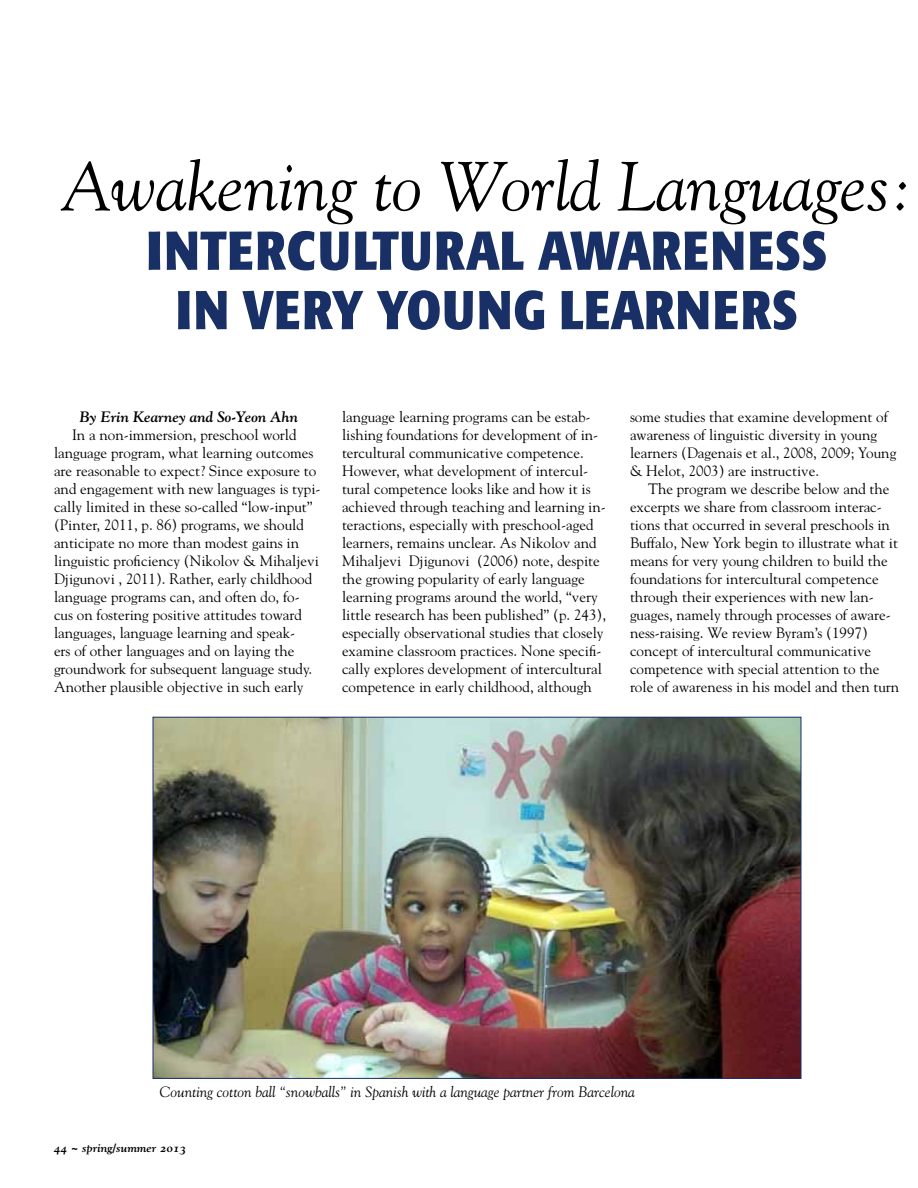
<style>
.page{position:relative;width:918px;height:1188px;background:#fff}
.page>*{position:absolute;margin:0;border:0;box-sizing:border-box;transform-origin:0 0}
.t1{font:italic 69px "Goudy";color:#000}
.t2{font:700 condensed 54px/59.4px "Formata";letter-spacing:.015em;color:#193066;text-align:center}
.t3{font:15px/18px "Goudy";color:#000}
.t4{font:italic 15px "Goudy";color:#000}
.t5{font:italic 700 15px "Goudy";color:#000}
.t6{font:12px "Goudy Bold Italic Os F";color:#000}
.s1{font-family:"Goudy Heavyface";font-style:italic}
</style>
<div class="page">
<img style="left:155px;top:719px;width:644px;height:358px">
<h1 class="t1" style="left:61px;top:145px;width:853px">Awakening to World Languages:</h1>
<h2 class="t2" style="left:147px;top:221px;width:682px">INTERCULTURAL AWARENESS<br>IN VERY YOUNG LEARNERS</h2>
<p class="t5" style="left:80px;top:407px;width:220px">By Erin Kearney and So-Yeon Ahn</p>
<p class="t3" style="left:54px;top:425px;width:268px;text-indent:18px">In a non-immersion, preschool world language program, what learning outcomes are reasonable to expect? Since exposure to and engagement with new languages is typi&shy;cally limited in these so-called “low-input” (Pinter, 2011, p. 86) programs, we should anticipate no more than modest gains in linguistic proficiency (Nikolov &amp; Mihaljevi Djigunovi , 2011). Rather, early childhood language programs can, and often do, fo&shy;cus on fostering positive attitudes toward languages, language learning and speak-<br>ers of other languages and on laying the groundwork for subsequent language study.<br>Another plausible objective in such early</p>
<p class="t3" style="left:342px;top:408px;width:266px">language learning programs can be estab&shy;lishing foundations for development of in&shy;tercultural communicative competence.<br>However, what development of intercul&shy;tural competence looks like and how it is achieved through teaching and learning in&shy;teractions, especially with preschool-aged learners, remains unclear. As Nikolov and Mihaljevi Djigunovi (2006) note, despite the growing popularity of early language learning programs around the world, “very little research has been published” (p. 243), especially observational studies that closely examine classroom practices. None specifi&shy;cally explores development of intercultural competence in early childhood, although</p>
<p class="t3" style="left:630px;top:408px;width:268px">some studies that examine development of awareness of linguistic diversity in young learners (Dagenais et al., 2008, 2009; Young &amp; Helot, 2003) are instructive.</p>
<p class="t3" style="left:630px;top:480px;width:271px;text-indent:18px">The program we describe below and the excerpts we share from classroom interac&shy;tions that occurred in several preschools in Buffalo, New York begin to illustrate what it means for very young children to build the foundations for intercultural competence through their experiences with new lan&shy;guages, namely through processes of aware&shy;ness-raising. We review Byram’s (1997) concept of intercultural communicative competence with special attention to the role of awareness in his model and then turn</p>
<p class="t4" style="left:160px;top:1083px;width:477px">Counting cotton ball “snowballs” in Spanish with a language partner from Barcelona</p>
<p class="t6" style="left:54px;top:1140px;width:134px">44 <span class="s1">~</span> spring/summer 2013</p>
</div>
